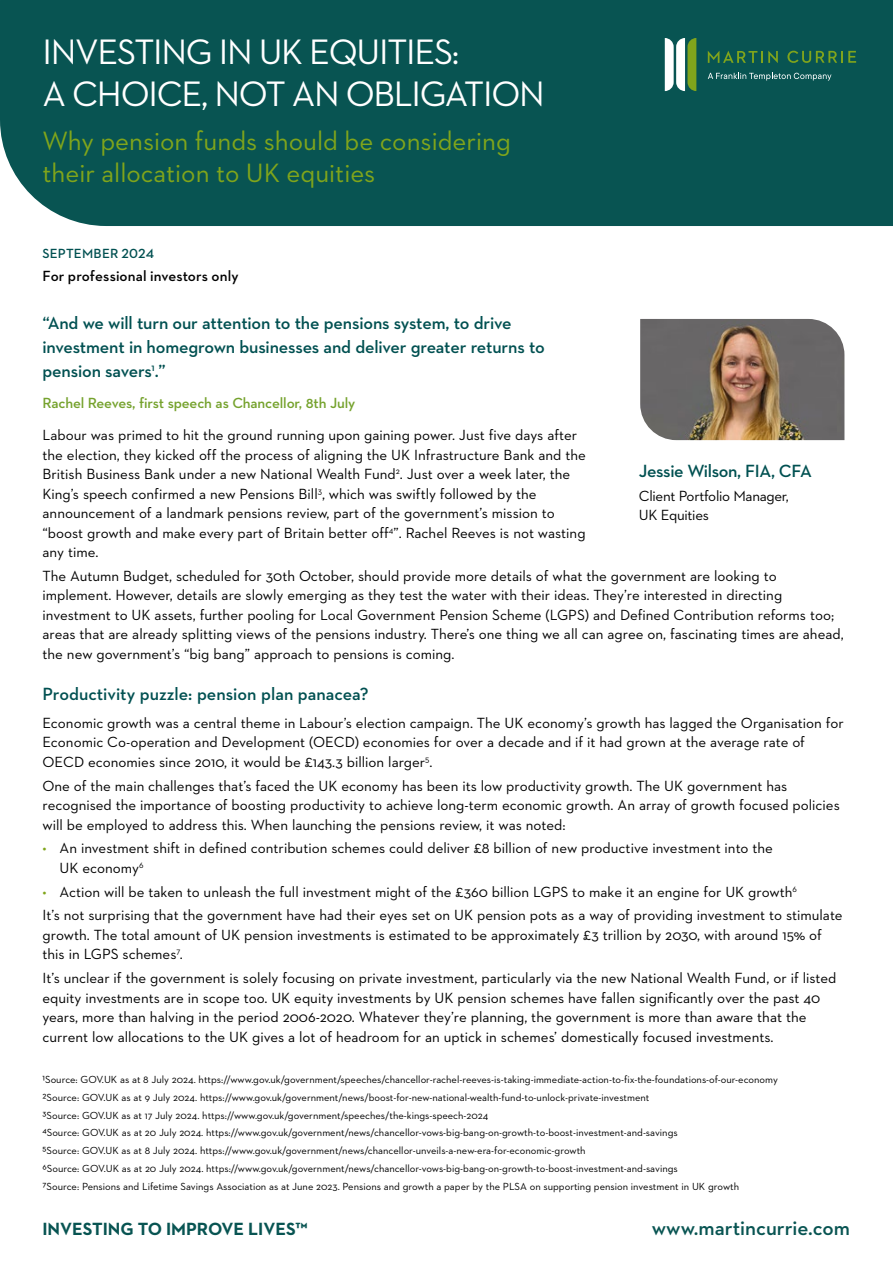
<style>
.page{position:relative;width:893px;height:1263px;background:#fff}
.page>*{position:absolute;margin:0;border:0;box-sizing:border-box;transform-origin:0 0}
.t1{font:36px/42px "Neutraface 2 Text";letter-spacing:-.035em;color:#fff}
.t2{font:27px/31.5px "Neutraface 2 Text";color:#80a51b}
.t3{font:600 21px "Neutraface 2 Text";color:#085452}
.t4{font:600 18px/24px "Neutraface 2 Text";letter-spacing:-.01em;color:#005051}
.t5{font:700 18px "Neutraface 2 Text";color:#085452}
.t6{font:15px/19.5px "Neutraface 2 Text";color:#000}
.t7{font:600 15px "Neutraface 2 Text";letter-spacing:-.01em;color:#75a22d}
.t8{font:15px/19.5px "Neutraface 2 Text";letter-spacing:-.02em;color:#000}
.t9{font:600 15px "Neutraface 2 Text";letter-spacing:.005em;color:#000}
.t10{font:600 13.5px "Neutraface 2 Text";letter-spacing:.01em;color:#005051}
.t11{font:10.5px/17.7px "Neutraface 2 Text";color:#000}
.s1{color:#80a51b}
</style>
<div class="page">
<div style="left:0;top:0;width:893px;height:226px;background:#085452"></div>
<svg style="left:708px;top:73px;width:123px;height:8px"></svg>
<svg style="left:665px;top:38px;width:31px;height:53px"></svg>
<svg style="left:708px;top:51px;width:70px;height:12px"></svg>
<svg style="left:787px;top:51px;width:69px;height:12px"></svg>
<img style="left:640px;top:319px;width:204px;height:121px">
<h1 class="t1" style="left:43px;top:30px;width:504px">INVESTING IN UK EQUITIES:<br>A CHOICE, NOT AN OBLIGATION</h1>
<h2 class="t2" style="left:43px;top:125px;width:470px">Why pension funds should be considering their allocation to UK equities</h2>
<p class="t10" style="left:43px;top:244px;width:113px">SEPTEMBER 2024</p>
<p class="t9" style="left:43px;top:267px;width:197px">For professional investors only</p>
<p class="t4" style="left:43px;top:310px;width:504px">“And we will turn our attention to the pensions system, to drive investment in homegrown businesses and deliver greater returns to pension savers<sup>1</sup>.”</p>
<p class="t7" style="left:43px;top:393px;width:314px">Rachel Reeves, first speech as Chancellor, 8th July</p>
<p class="t6" style="left:43px;top:425px;width:545px">Labour was primed to hit the ground running upon gaining power. Just five days after the election, they kicked off the process of aligning the UK Infrastructure Bank and the British Business Bank under a new National Wealth Fund<sup>2</sup>. Just over a week later, the King’s speech confirmed a new Pensions Bill<sup>3</sup>, which was swiftly followed by the announcement of a landmark pensions review, part of the government’s mission to “boost growth and make every part of Britain better off<sup>4</sup>”. Rachel Reeves is not wasting any time.</p>
<p class="t6" style="left:43px;top:566px;width:803px">The Autumn Budget, scheduled for 30th October, should provide more details of what the government are looking to implement. However, details are slowly emerging as they test the water with their ideas. They’re interested in directing investment to UK assets, further pooling for Local Government Pension Scheme (LGPS) and Defined Contribution reforms too; areas that are already splitting views of the pensions industry. There’s one thing we all can agree on, fascinating times are ahead, the new government’s “big bang” approach to pensions is coming.</p>
<p class="t4" style="left:43px;top:681px;width:328px">Productivity puzzle: pension plan panacea?</p>
<p class="t6" style="left:43px;top:713px;width:803px">Economic growth was a central theme in Labour’s election campaign. The UK economy’s growth has lagged the Organisation for<br>Economic Co-operation and Development (OECD) economies for over a decade and if it had grown at the average rate of<br>OECD economies since 2010, it would be £143.3 billion larger<sup>5</sup>.</p>
<p class="t6" style="left:43px;top:775px;width:799px">One of the main challenges that’s faced the UK economy has been its low productivity growth. The UK government has recognised the importance of boosting productivity to achieve long-term economic growth. An array of growth focused policies will be employed to address this. When launching the pensions review, it was noted:</p>
<p class="t6" style="left:60px;top:838px;width:715px;text-indent:-17px"><span class="s1">•</span> An investment shift in defined contribution schemes could deliver £8 billion of new productive investment into the<br>UK economy<sup>6</sup></p>
<p class="t6" style="left:43px;top:879px;width:802px;line-height:23.7px"><span class="s1">•</span> Action will be taken to unleash the full investment might of the £360 billion LGPS to make it an engine for UK growth<sup>6<br></sup>It’s not surprising that the government have had their eyes set on UK pension pots as a way of providing investment to stimulate</p>
<p class="t6" style="left:43px;top:925px;width:781px">growth. The total amount of UK pension investments is estimated to be approximately £3 trillion by 2030, with around 15% of this in LGPS schemes<sup>7</sup>.</p>
<p class="t6" style="left:43px;top:968px;width:795px">It’s unclear if the government is solely focusing on private investment, particularly via the new National Wealth Fund, or if listed equity investments are in scope too. UK equity investments by UK pension schemes have fallen significantly over the past 40 years, more than halving in the period 2006-2020. Whatever they’re planning, the government is more than aware that the current low allocations to the UK gives a lot of headroom for an uptick in schemes’ domestically focused investments.</p>
<p class="t11" style="left:43px;top:1070px;width:737px">1Source: GOV.UK as at 8 July 2024. https://www.gov.uk/government/speeches/chancellor-rachel-reeves-is-taking-immediate-action-to-fix-the-foundations-of-our-economy 2Source: GOV.UK as at 9 July 2024. https://www.gov.uk/government/news/boost-for-new-national-wealth-fund-to-unlock-private-investment<br>3Source: GOV.UK as at 17 July 2024. https://www.gov.uk/government/speeches/the-kings-speech-2024<br>4Source: GOV.UK as at 20 July 2024. https://www.gov.uk/government/news/chancellor-vows-big-bang-on-growth-to-boost-investment-and-savings<br>5Source: GOV.UK as at 8 July 2024. https://www.gov.uk/government/news/chancellor-unveils-a-new-era-for-economic-growth<br>6Source: GOV.UK as at 20 July 2024. https://www.gov.uk/government/news/chancellor-vows-big-bang-on-growth-to-boost-investment-and-savings<br>7Source: Pensions and Lifetime Savings Association as at June 2023. Pensions and growth a paper by the PLSA on supporting pension investment in UK growth</p>
<p class="t4" style="left:639px;top:459px;width:174px">Jessie Wilson, FIA, CFA</p>
<p class="t8" style="left:639px;top:486px;width:151px">Client Portfolio Manager,<br>UK Equities</p>
<p class="t5" style="left:42px;top:1218px;width:267px">INVESTING TO IMPROVE LIVES™</p>
<h3 class="t3" style="left:652px;top:1215px;width:200px">www.martincurrie.com</h3>
</div>
